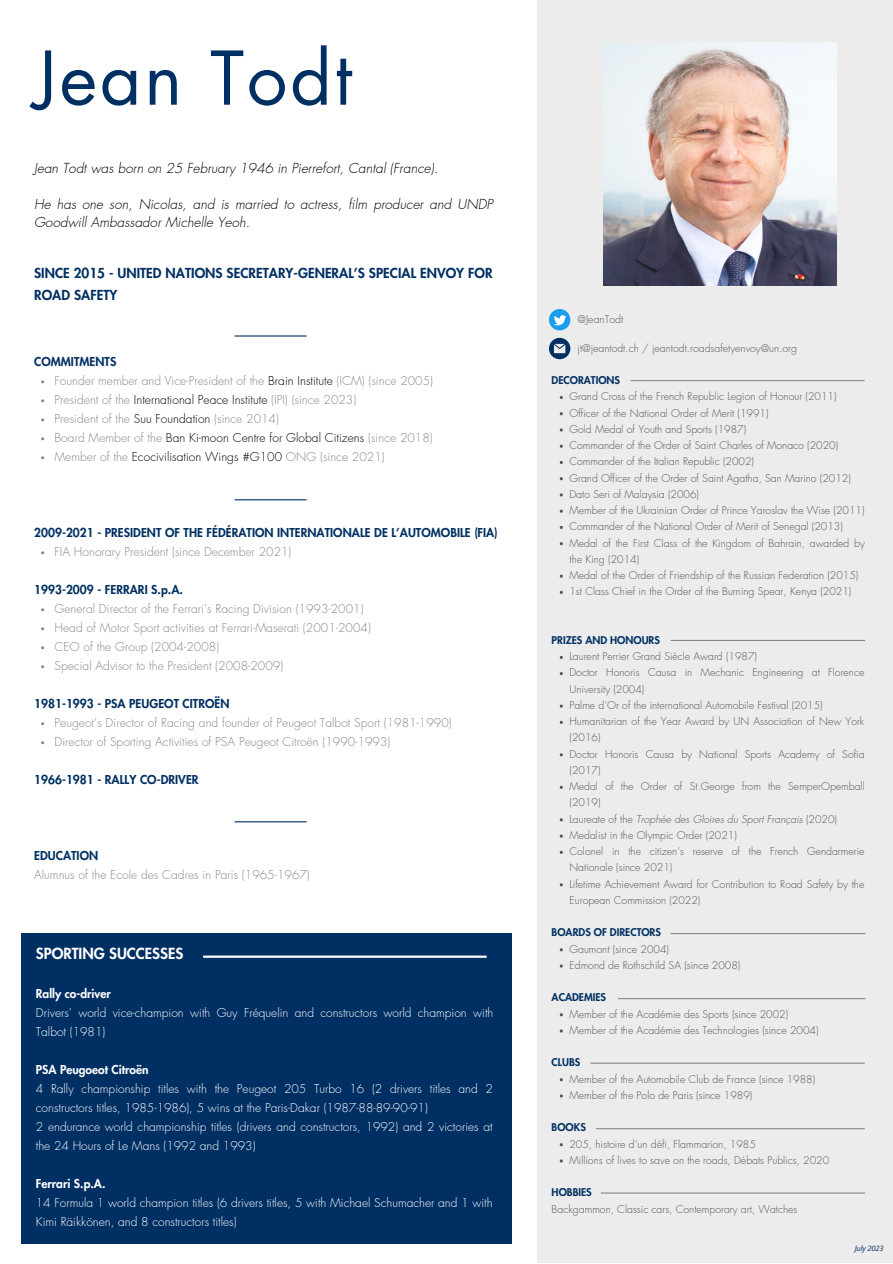
<style>
.page{position:relative;width:893px;height:1264px;background:#fff}
.page>*{position:absolute;margin:0;border:0;box-sizing:border-box;transform-origin:0 0}
.t1{font:72px "Futura LT Pro";letter-spacing:.04em;color:#002f63}
.t2{font:800 15px "Futura LT Pro";color:#fff}
.t3{font:italic 300 13.5px/18px "Futura LT Pro";letter-spacing:.005em;color:#000}
.t4{font:800 13.5px/21.3px "Futura LT Pro";letter-spacing:.005em;color:#002f63}
.t5{font:300 12px/19px "Futura LT Pro";letter-spacing:.005em;color:#878787}
.t6{font:300 12px/19px "Futura LT Pro";color:#fff}
.t7{font:800 12px "Futura LT Pro";letter-spacing:.005em;color:#003063}
.t8{font:800 12px "Futura LT Pro";color:#fff}
.t9{font:300 10.5px/16.2px "Futura LT Pro";color:#575656}
.t10{font:800 10.5px "Futura LT Pro";color:#002f63}
.t11{font:italic 7.5px "Open Sans";letter-spacing:-.02em;color:#002f63}
.s1{color:#000}
.s2{font-style:italic}
</style>
<div class="page">
<div style="left:536px;top:0;width:356px;height:1262px;background:#ececec"></div>
<img style="left:604px;top:43px;width:232px;height:243px">
<div style="left:21px;top:933px;width:490px;height:310px;background:#002f63"></div>
<hr style="left:234px;top:335px;width:72px;height:1px;background:#002f63">
<hr style="left:203px;top:955px;width:283px;height:2px;background:#fff">
<hr style="left:234px;top:499px;width:72px;height:1px;background:#002f63">
<hr style="left:234px;top:821px;width:72px;height:1px;background:#002f63">
<svg style="left:549px;top:309px;width:21px;height:21px"></svg>
<svg style="left:549px;top:338px;width:21px;height:21px"></svg>
<svg style="left:559px;top:444px;width:4px;height:4px"></svg>
<svg style="left:559px;top:509px;width:4px;height:4px"></svg>
<hr style="left:630px;top:380px;width:234px;height:1px;background:#878787">
<hr style="left:670px;top:640px;width:195px;height:1px;background:#878787">
<hr style="left:670px;top:933px;width:195px;height:1px;background:#878787">
<hr style="left:618px;top:998px;width:247px;height:1px;background:#878787">
<hr style="left:590px;top:1062px;width:274px;height:1px;background:#878787">
<hr style="left:596px;top:1128px;width:268px;height:1px;background:#878787">
<hr style="left:600px;top:1192px;width:265px;height:1px;background:#878787">
<h1 class="t1" style="left:34px;top:45px;width:319px">Jean Todt</h1>
<p class="t3" style="left:34px;top:159px;width:405px">Jean Todt was born on 25 February 1946 in Pierrefort, Cantal (France).</p>
<p class="t3" style="left:34px;top:195px;width:460px">He has one son, Nicolas, and is married to actress, film producer and UNDP<br>Goodwill Ambassador Michelle Yeoh.</p>
<p class="t4" style="left:34px;top:263px;width:460px">SINCE 2015 - UNITED NATIONS SECRETARY-GENERAL’S SPECIAL ENVOY FOR<br>ROAD SAFETY</p>
<p class="t7" style="left:34px;top:356px;width:84px">COMMITMENTS</p>
<p class="t5" style="left:54px;top:372px;width:380px">Founder member and Vice-President of the <span class="s1">Brain Institute</span> (ICM) (since 2005)<br>President of the <span class="s1">International Peace Institute</span> (IPI) (since 2023)<br>President of the <span class="s1">Suu Foundation</span> (since 2014)<br>Board Member of the <span class="s1">Ban Ki-moon Centre for Global Citizens</span> (since 2018)<br>Member of the <span class="s1">Ecocivilisation Wings #G100</span> ONG (since 2021)</p>
<p class="t7" style="left:34px;top:527px;width:465px">2009-2021 - PRESIDENT OF THE FÉDÉRATION INTERNATIONALE DE L’AUTOMOBILE (FIA)</p>
<p class="t5" style="left:54px;top:543px;width:238px">FIA Honorary President (since December 2021)</p>
<p class="t7" style="left:34px;top:584px;width:150px">1993-2009 - FERRARI S.p.A.</p>
<p class="t5" style="left:54px;top:600px;width:318px">General Director of the Ferrari’s Racing Division (1993-2001)<br>Head of Motor Sport activities at Ferrari-Maserati (2001-2004)<br>CEO of the Group (2004-2008)<br>Special Advisor to the President (2008-2009)</p>
<p class="t7" style="left:34px;top:698px;width:197px">1981-1993 - PSA PEUGEOT CITROËN</p>
<p class="t5" style="left:54px;top:713px;width:398px">Peugeot’s Director of Racing and founder of Peugeot Talbot Sport (1981-1990)<br>Director of Sporting Activities of PSA Peugeot Citroën (1990-1993)</p>
<p class="t7" style="left:34px;top:774px;width:166px">1966-1981 - RALLY CO-DRIVER</p>
<p class="t7" style="left:34px;top:850px;width:66px">EDUCATION</p>
<p class="t5" style="left:34px;top:865px;width:277px">Alumnus of the Ecole des Cadres in Paris (1965-1967)</p>
<h2 class="t2" style="left:36px;top:947px;width:149px">SPORTING SUCCESSES</h2>
<p class="t8" style="left:36px;top:988px;width:76px">Rally co-driver</p>
<p class="t6" style="left:36px;top:1004px;width:459px">Drivers’ world vice-champion with Guy Fréquelin and constructors world champion with<br>Talbot (1981)</p>
<p class="t8" style="left:36px;top:1064px;width:114px">PSA Peugoeot Citroën</p>
<p class="t6" style="left:36px;top:1079px;width:458px">4 Rally championship titles with the Peugeot 205 Turbo 16 (2 drivers titles and 2 constructors titles, 1985-1986), 5 wins at the Paris-Dakar (1987-88-89-90-91)<br>2 endurance world championship titles (drivers and constructors, 1992) and 2 victories at the 24 Hours of Le Mans (1992 and 1993)</p>
<p class="t8" style="left:36px;top:1178px;width:71px">Ferrari S.p.A.</p>
<p class="t6" style="left:36px;top:1193px;width:458px">14 Formula 1 world champion titles (6 drivers titles, 5 with Michael Schumacher and 1 with<br>Kimi Räikkönen, and 8 constructors titles)</p>
<p class="t9" style="left:577px;top:312px;width:47px">@JeanTodt</p>
<p class="t9" style="left:577px;top:340px;width:221px">jt@jeantodt.ch / jeantodt.roadsafetyenvoy@un.org</p>
<p class="t10" style="left:551px;top:375px;width:70px">DECORATIONS</p>
<p class="t9" style="left:569px;top:389px;width:297px">Grand Cross of the French Republic Legion of Honour (2011)<br>Officer of the National Order of Merit (1991)<br>Gold Medal of Youth and Sports (1987)<br>Commander of the Order of Saint Charles of Monaco (2020)<br>Commander of the Italian Republic (2002)<br>Grand Officer of the Order of Saint Agatha, San Marino (2012)<br>Dato Seri of Malaysia (2006)<br>Member of the Ukrainian Order of Prince Yaroslav the Wise (2011)<br>Commander of the National Order of Merit of Senegal (2013)<br>Medal of the First Class of the Kingdom of Bahrain, awarded by the King (2014)<br>Medal of the Order of Friendship of the Russian Federation (2015)<br>1st Class Chief in the Order of the Burning Spear, Kenya (2021)</p>
<p class="t10" style="left:551px;top:635px;width:110px">PRIZES AND HONOURS</p>
<p class="t9" style="left:569px;top:648px;width:297px">Laurent Perrier Grand Siècle Award (1987)<br>Doctor Honoris Causa in Mechanic Engineering at Florence University (2004)<br>Palme d’Or of the international Automobile Festival (2015)<br>Humanitarian of the Year Award by UN Association of New York (2016)<br>Doctor Honoris Causa by National Sports Academy of Sofia (2017)<br>Medal of the Order of St.George from the SemperOpemball (2019)<br>Laureate of the <span class="s2">Trophée des Gloires du Sport Français</span> (2020)<br>Medalist in the Olympic Order (2021)<br>Colonel in the citizen’s reserve of the French Gendarmerie Nationale (since 2021)<br>Lifetime Achievement Award for Contribution to Road Safety by the European Commission (2022)</p>
<p class="t9" style="left:569px;top:941px;width:172px">Gaumont (since 2004)<br>Edmond de Rothschild SA (since 2008)</p>
<p class="t9" style="left:569px;top:1006px;width:250px">Member of the Académie des Sports (since 2002)<br>Member of the Académie des Technologies (since 2004)</p>
<p class="t9" style="left:569px;top:1071px;width:247px">Member of the Automobile Club de France (since 1988)<br>Member of the Polo de Paris (since 1989)</p>
<p class="t9" style="left:569px;top:1135px;width:261px">205, histoire d’un défi, Flammarion, 1985<br>Millions of lives to save on the roads, Débats Publics, 2020</p>
<p class="t10" style="left:551px;top:927px;width:111px">BOARDS OF DIRECTORS</p>
<p class="t10" style="left:551px;top:992px;width:56px">ACADEMIES</p>
<p class="t10" style="left:551px;top:1057px;width:30px">CLUBS</p>
<p class="t10" style="left:551px;top:1122px;width:36px">BOOKS</p>
<p class="t10" style="left:551px;top:1187px;width:42px">HOBBIES</p>
<p class="t9" style="left:551px;top:1200px;width:247px">Backgammon, Classic cars, Contemporary art, Watches</p>
<p class="t11" style="left:854px;top:1242px;width:30px">July 2023</p>
</div>
